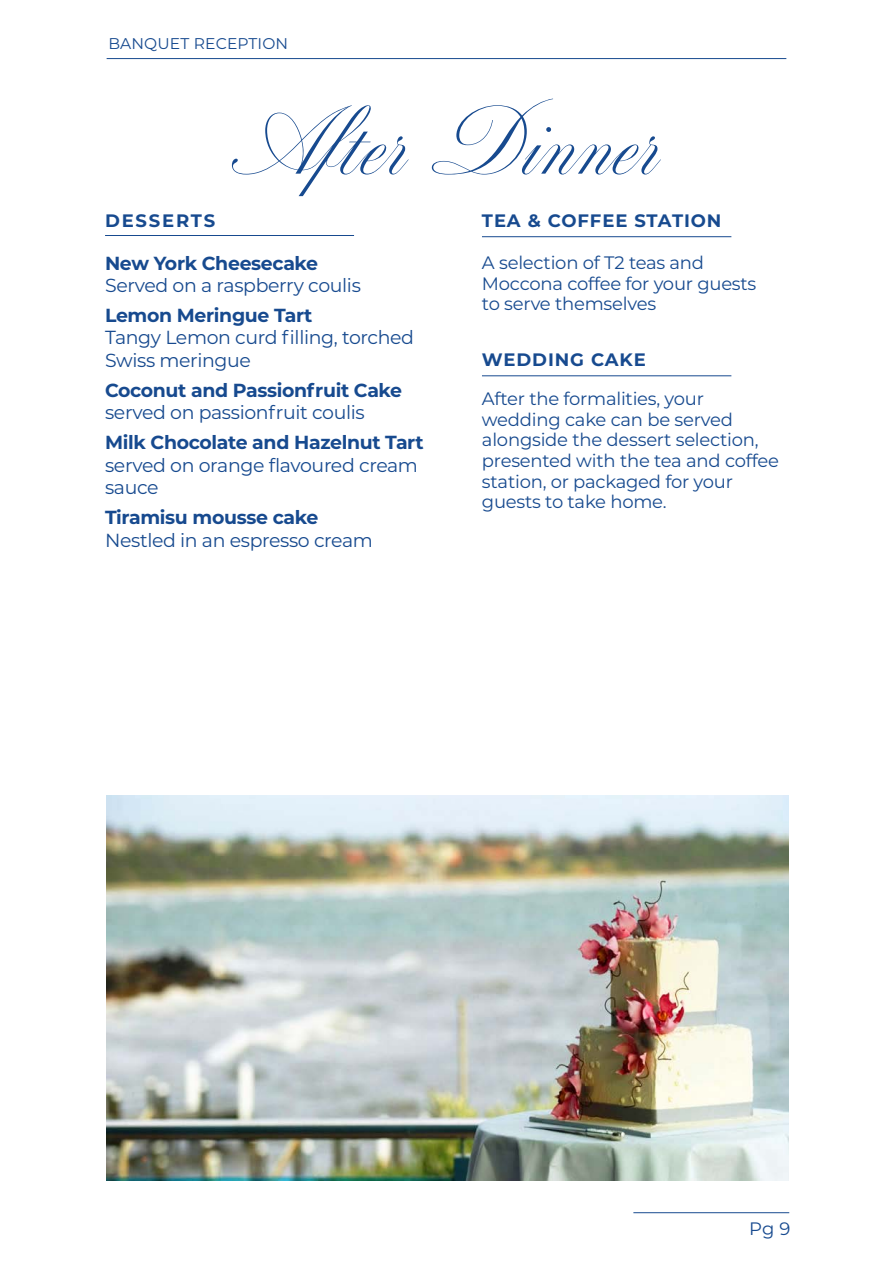
<style>
.page{position:relative;width:893px;height:1263px;background:#fff}
.page>*{position:absolute;margin:0;border:0;box-sizing:border-box;transform-origin:0 0}
.t1{font:90px "Altesse Std Regular 64 pt";color:#174a8f}
.t2{font:18.9px/22.6px "Montserrat";letter-spacing:-.02em;color:#174a8f}
.t3{font:700 18.9px "Montserrat";letter-spacing:-.02em;color:#174a8f}
.t4{font:18px/20.7px "Montserrat";letter-spacing:-.015em;color:#174a8f}
.t5{font:700 18px "Montserrat";letter-spacing:.05em;color:#174a8f}
.t6{font:700 18px "Montserrat";letter-spacing:.1em;color:#174a8f}
.t7{font:15.6px "Montserrat";letter-spacing:.01em;color:#174a8f}
</style>
<div class="page">
<hr style="left:107px;top:58px;width:679px;height:1px;background:#174a8f">
<hr style="left:105px;top:235px;width:249px;height:1px;background:#174a8f">
<img style="left:106px;top:796px;width:682px;height:385px">
<hr style="left:633px;top:1212px;width:156px;height:1px;background:#174a8f">
<hr style="left:482px;top:236px;width:249px;height:1px;background:#174a8f">
<hr style="left:482px;top:375px;width:249px;height:1px;background:#174a8f">
<p class="t7" style="left:108px;top:33px;width:181px">BANQUET RECEPTION</p>
<p class="t6" style="left:105px;top:207px;width:112px">DESSERTS</p>
<h1 class="t1" style="left:234px;top:87px;width:428px">After Dinner</h1>
<p class="t5" style="left:482px;top:207px;width:241px">TEA &amp; COFFEE STATION</p>
<p class="t3" style="left:105px;top:249px;width:215px">New York Cheesecake</p>
<p class="t2" style="left:105px;top:273px;width:257px">Served on a raspberry coulis</p>
<p class="t3" style="left:105px;top:301px;width:209px">Lemon Meringue Tart</p>
<p class="t2" style="left:105px;top:326px;width:310px">Tangy Lemon curd filling, torched<br>Swiss meringue</p>
<p class="t3" style="left:105px;top:376px;width:299px">Coconut and Passionfruit Cake</p>
<p class="t2" style="left:105px;top:401px;width:261px">served on passionfruit coulis</p>
<p class="t3" style="left:105px;top:429px;width:320px">Milk Chocolate and Hazelnut Tart</p>
<p class="t2" style="left:105px;top:453px;width:314px">served on orange flavoured cream sauce</p>
<p class="t3" style="left:105px;top:503px;width:215px">Tiramisu mousse cake</p>
<p class="t2" style="left:105px;top:528px;width:269px">Nestled in an espresso cream</p>
<p class="t4" style="left:482px;top:251px;width:276px">A selection of T2 teas and<br>Moccona coffee for your guests to serve themselves</p>
<p class="t5" style="left:482px;top:346px;width:165px">WEDDING CAKE</p>
<p class="t4" style="left:482px;top:388px;width:298px">After the formalities, your wedding cake can be served alongside the dessert selection, presented with the tea and coffee station, or packaged for your guests to take home.</p>
<p class="t4" style="left:749px;top:1217px;width:43px">Pg 9</p>
</div>
